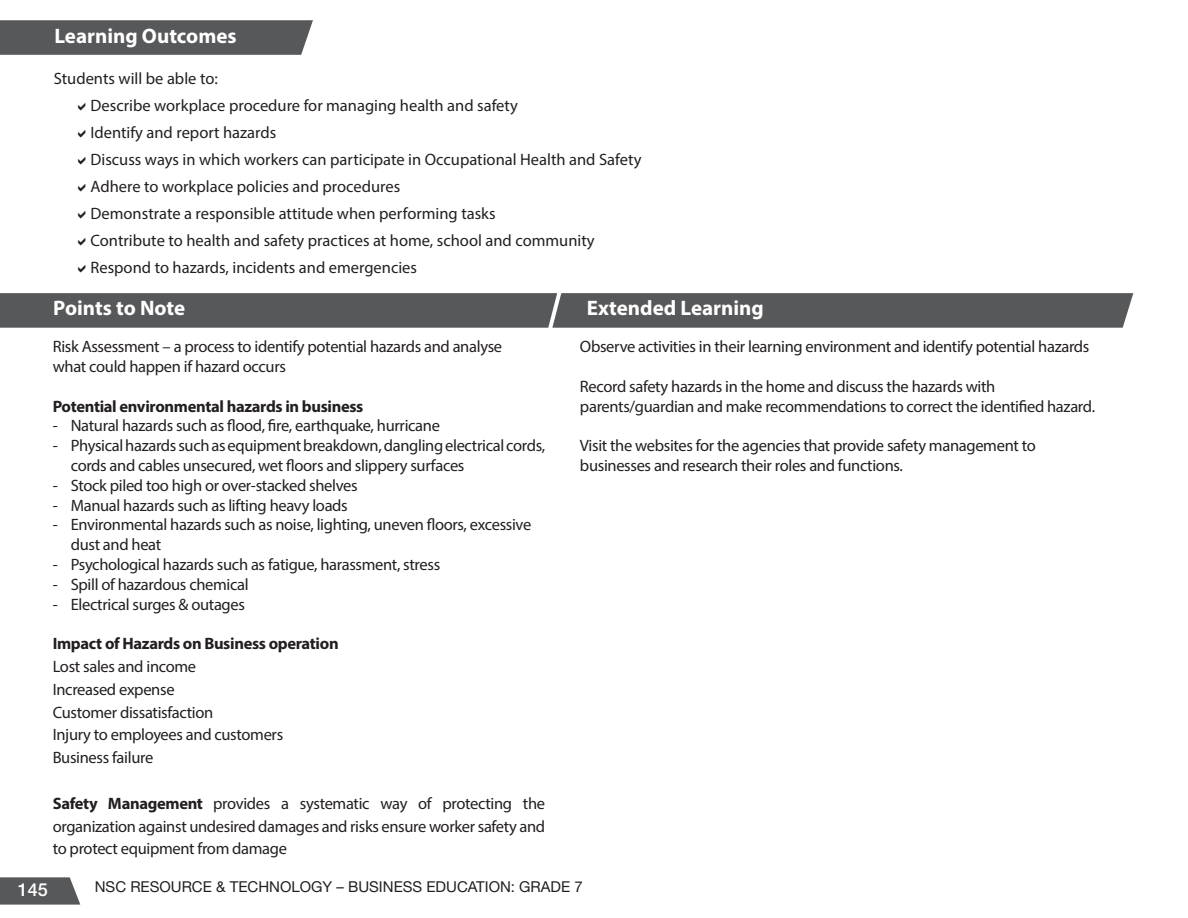
<style>
.page{position:relative;width:1188px;height:918px;background:#fff}
.page>*{position:absolute;margin:0;border:0;box-sizing:border-box;transform-origin:0 0}
.t1{font:700 21px "Myriad Pro";color:#fff}
.t2{font:500 18px "Helvetica Neue LT Std";color:#fff}
.t3{font:16.5px/22.8px "Myriad Pro";letter-spacing:-.02em;color:#231f20}
.t4{font:16.5px "Myriad Pro";color:#231f20}
.t5{font:700 16.5px "Myriad Pro";letter-spacing:-.02em;color:#231f20}
.t6{font:15px "Helvetica Neue LT Std";color:#231f20}
.s1{font-weight:700}
</style>
<div class="page">
<svg style="left:0;top:877px;width:80px;height:28px;background:#656668"></svg>
<svg style="left:0;top:20px;width:313px;height:35px;background:#5c5d5f"></svg>
<div style="left:0;top:293px;width:1133px;height:35px;background:#57585a"></div>
<p class="t1" style="left:54px;top:22px;width:184px">Learning Outcomes</p>
<p class="t4" style="left:54px;top:69px;width:166px">Students will be able to:</p>
<p class="t4" style="left:91px;top:96px;width:429px">Describe workplace procedure for managing health and safety</p>
<p class="t4" style="left:91px;top:123px;width:187px">Identify and report hazards</p>
<p class="t4" style="left:91px;top:150px;width:552px">Discuss ways in which workers can participate in Occupational Health and Safety</p>
<p class="t4" style="left:91px;top:177px;width:311px">Adhere to workplace policies and procedures</p>
<p class="t4" style="left:91px;top:204px;width:407px">Demonstrate a responsible attitude when performing tasks</p>
<p class="t4" style="left:91px;top:231px;width:506px">Contribute to health and safety practices at home, school and community</p>
<p class="t4" style="left:91px;top:258px;width:328px">Respond to hazards, incidents and emergencies</p>
<p class="t1" style="left:53px;top:295px;width:133px">Points to Note</p>
<p class="t1" style="left:587px;top:295px;width:179px">Extended Learning</p>
<p class="t3" style="left:53px;top:335px;width:451px">Risk Assessment – a process to identify potential hazards and analyse</p>
<p class="t3" style="left:53px;top:355px;width:235px">what could happen if hazard occurs</p>
<p class="t5" style="left:53px;top:395px;width:312px">Potential environmental hazards in business</p>
<p class="t3" style="left:53px;top:414px;width:389px">- Natural hazards such as flood, fire, earthquake, hurricane</p>
<p class="t3" style="left:71px;top:436px;width:476px;line-height:19.8px;text-indent:-18px">- Physical hazards such as equipment breakdown, dangling electrical cords, cords and cables unsecured, wet floors and slippery surfaces</p>
<p class="t3" style="left:53px;top:474px;width:306px">- Stock piled too high or over-stacked shelves</p>
<p class="t3" style="left:53px;top:493px;width:297px">- Manual hazards such as lifting heavy loads</p>
<p class="t3" style="left:53px;top:513px;width:480px">- Environmental hazards such as noise, lighting, uneven floors, excessive</p>
<p class="t3" style="left:71px;top:533px;width:92px">dust and heat</p>
<p class="t3" style="left:53px;top:553px;width:389px">- Psychological hazards such as fatigue, harassment, stress</p>
<p class="t3" style="left:53px;top:573px;width:197px">- Spill of hazardous chemical</p>
<p class="t3" style="left:53px;top:592px;width:194px">- Electrical surges &amp; outages</p>
<p class="t5" style="left:53px;top:633px;width:287px">Impact of Hazards on Business operation</p>
<p class="t3" style="left:53px;top:655px;width:145px">Lost sales and income</p>
<p class="t3" style="left:53px;top:678px;width:123px">Increased expense</p>
<p class="t3" style="left:53px;top:700px;width:162px">Customer dissatisfaction</p>
<p class="t3" style="left:53px;top:723px;width:232px">Injury to employees and customers</p>
<p class="t3" style="left:53px;top:746px;width:102px">Business failure</p>
<p class="t3" style="left:53px;top:792px;width:494px;text-align:justify"><span class="s1">Safety Management</span> provides a systematic way of protecting the organization against undesired damages and risks ensure worker safety and to protect equipment from damage</p>
<p class="t3" style="left:580px;top:335px;width:511px">Observe activities in their learning environment and identify potential hazards</p>
<p class="t3" style="left:580px;top:375px;width:417px">Record safety hazards in the home and discuss the hazards with</p>
<p class="t3" style="left:580px;top:394px;width:517px">parents/guardian and make recommendations to correct the identified hazard.</p>
<p class="t3" style="left:580px;top:434px;width:457px">Visit the websites for the agencies that provide safety management to</p>
<p class="t3" style="left:580px;top:454px;width:324px">businesses and research their roles and functions.</p>
<p class="t2" style="left:18px;top:879px;width:32px">145</p>
<p class="t6" style="left:95px;top:878px;width:490px">NSC RESOURCE &amp; TECHNOLOGY – BUSINESS EDUCATION: GRADE 7</p>
</div>
